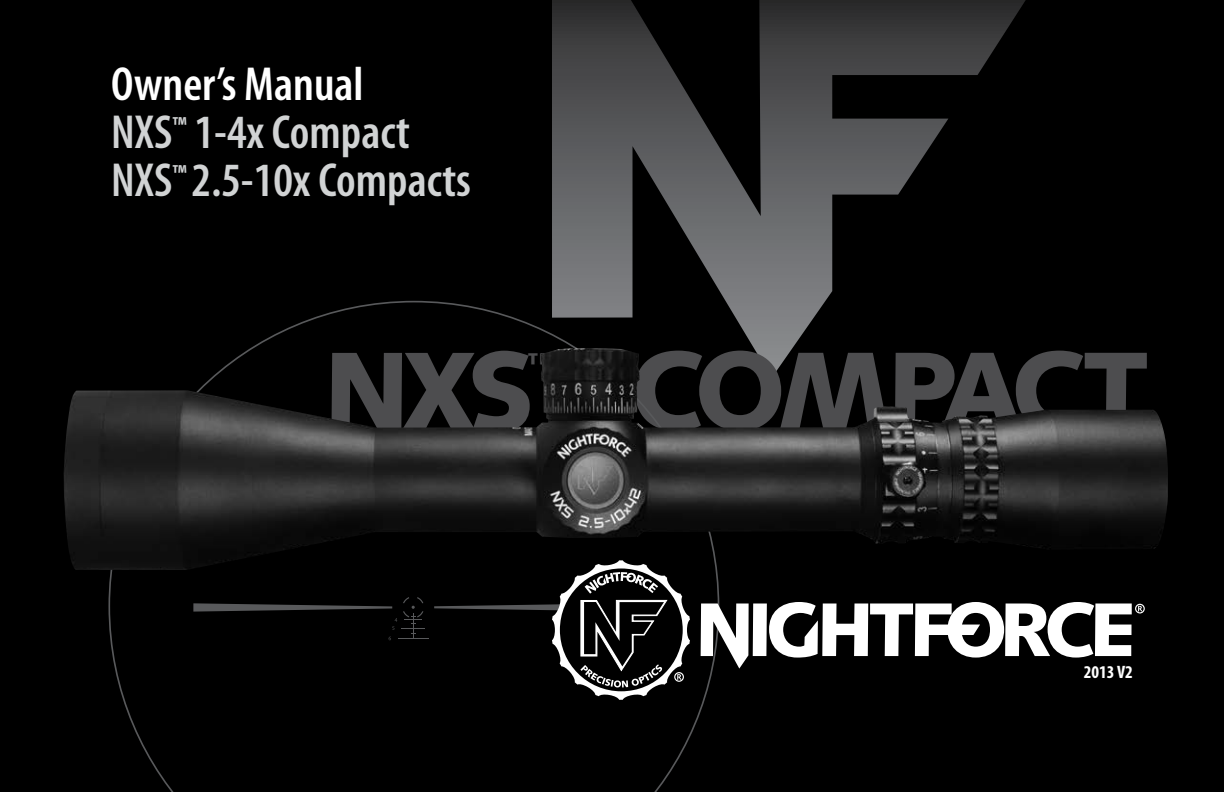
<style>
.page{position:relative;width:1224px;height:792px;background:#000}
.page>*{position:absolute;margin:0;border:0;box-sizing:border-box;transform-origin:0 0}
.t1{font:900 109.8px "Syntax";letter-spacing:-.08em;color:#4d4d4f}
.t2{font:600 condensed 48px/48px "Myriad Pro";color:#d1d3d4}
.t3{font:900 27.2px "Syntax";color:#4d4d4f}
.t4{font:700 condensed 18px "Myriad Pro";color:#fff}
.s1{color:#fff}
.s2{font-size:111.6px}
</style>
<div class="page">
<svg style="left:552px;top:0;width:474px;height:348px"></svg>
<svg style="left:108px;top:301px;width:611px;height:491px"></svg>
<svg style="left:403px;top:597px;width:21px;height:21px"></svg>
<div style="left:402px;top:596px;width:22px;height:22px;border:1px solid #58595b;border-radius:50%"></div>
<div style="left:409px;top:593px;width:8px;height:8px;background:#000;border-radius:50%"></div>
<div style="left:419px;top:603px;width:9px;height:8px;background:#000;border-radius:50%"></div>
<hr style="left:398px;top:638px;width:30px;height:1px;background:#58595b">
<svg style="left:193px;top:603px;width:232px;height:37px"></svg>
<svg style="left:701px;top:604px;width:48px;height:65px"></svg>
<div style="left:753px;top:604px;width:14px;height:52px;background:#fff"></div>
<svg style="left:769px;top:602px;width:363px;height:56px"></svg>
<svg style="left:434px;top:570px;width:256px;height:130px"></svg>
<div style="left:674px;top:672px;width:10px;height:10px;border:1px solid #fff;border-radius:50%"></div>
<svg style="left:1138px;top:606px;width:4px;height:6px"></svg>
<div style="left:1135px;top:604px;width:10px;height:10px;border:1px solid #fff;border-radius:50%"></div>
<img style="left:63px;top:348px;width:1105px;height:222px">
<p class="t2" style="left:111px;top:59px;width:361px"><span class="s1">Owner’s Manual<br></span>NXS<sup>™</sup> 1-4x Compact<br>NXS<sup>™</sup> 2.5-10x Compacts</p>
<h1 class="t1" style="left:323px;top:326px;width:825px"><span class="s2">NXS</span> COMPACT</h1>
<p class="t3" style="left:529px;top:346px;width:29px">™</p>
<p class="t4" style="left:1084px;top:660px;width:51px">2013 V2</p>
</div>
